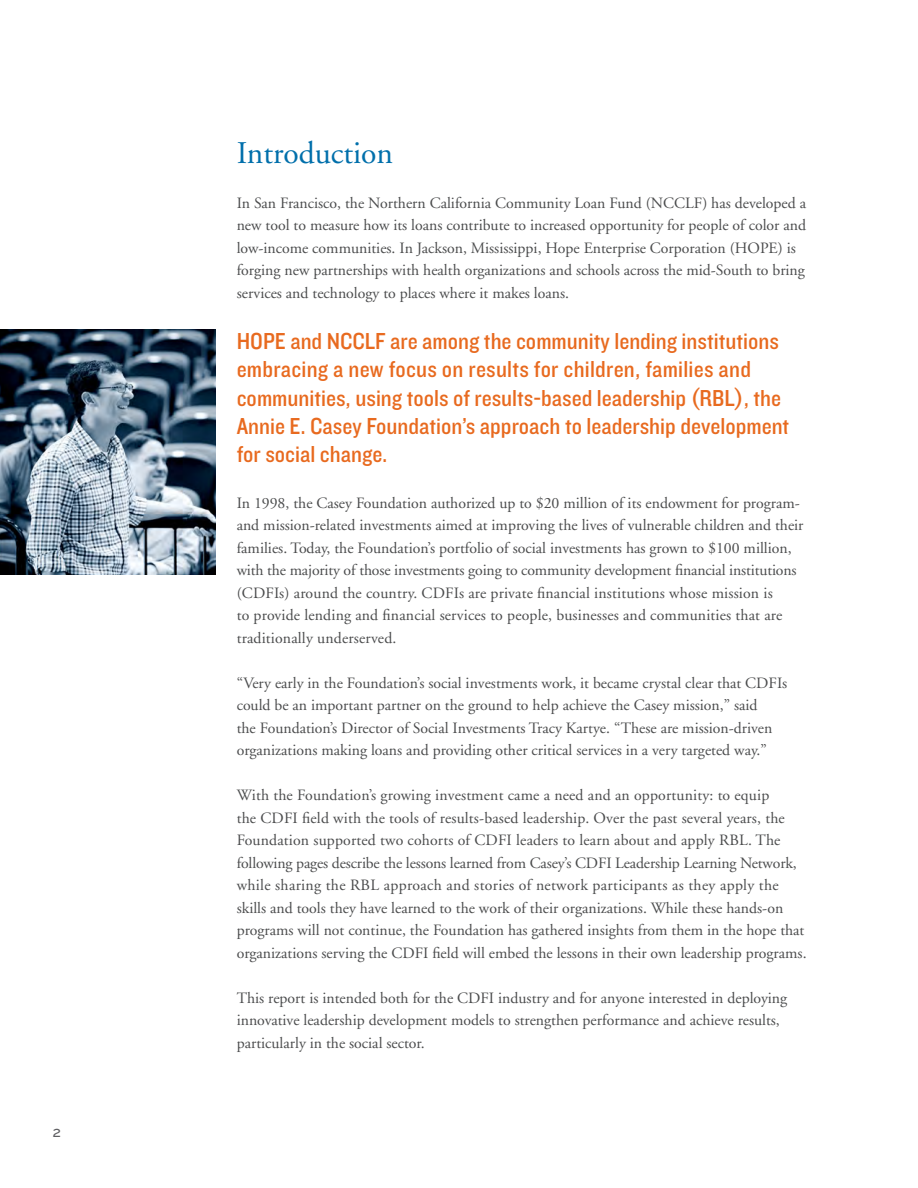
<style>
.page{position:relative;width:918px;height:1188px;background:#fff}
.page>*{position:absolute;margin:0;border:0;box-sizing:border-box;transform-origin:0 0}
.t1{font:31.5px "Adobe Garamond";color:#006fab}
.t2{font:24px/28.5px "Knockout 30 Junior Welterwt";color:#e86a1f}
.t3{font:15.75px/22.5px "Adobe Garamond";color:#4b4c4d}
.t4{font:12px "Knockout 33 Junior Heviwt";color:#5f5f62}
</style>
<div class="page">
<img style="left:0;top:330px;width:216px;height:245px">
<p class="t4" style="left:53px;top:1125px;width:9px">2</p>
<p class="t1" style="left:237px;top:136px;width:158px">Introduction</p>
<p class="t3" style="left:237px;top:192px;width:571px">In San Francisco, the Northern California Community Loan Fund (NCCLF) has developed a new tool to measure how its loans contribute to increased opportunity for people of color and low-income communities. In Jackson, Mississippi, Hope Enterprise Corporation (HOPE) is forging new partnerships with health organizations and schools across the mid-South to bring services and technology to places where it makes loans.</p>
<p class="t2" style="left:237px;top:325px;width:554px">HOPE and NCCLF are among the community lending institutions embracing a new focus on results for children, families and communities, using tools of results-based leadership (RBL), the Annie E. Casey Foundation’s approach to leadership development for social change.</p>
<p class="t3" style="left:237px;top:492px;width:568px">In 1998, the Casey Foundation authorized up to $20 million of its endowment for program&shy;and mission-related investments aimed at improving the lives of vulnerable children and their families. Today, the Foundation’s portfolio of social investments has grown to $100 million, with the majority of those investments going to community development financial institutions (CDFIs) around the country. CDFIs are private financial institutions whose mission is<br>to provide lending and financial services to people, businesses and communities that are traditionally underserved.</p>
<p class="t3" style="left:237px;top:672px;width:552px">“Very early in the Foundation’s social investments work, it became crystal clear that CDFIs could be an important partner on the ground to help achieve the Casey mission,” said<br>the Foundation’s Director of Social Investments Tracy Kartye. “These are mission-driven organizations making loans and providing other critical services in a very targeted way.”</p>
<p class="t3" style="left:237px;top:784px;width:571px">With the Foundation’s growing investment came a need and an opportunity: to equip<br>the CDFI field with the tools of results-based leadership. Over the past several years, the Foundation supported two cohorts of CDFI leaders to learn about and apply RBL. The following pages describe the lessons learned from Casey’s CDFI Leadership Learning Network, while sharing the RBL approach and stories of network participants as they apply the skills and tools they have learned to the work of their organizations. While these hands-on programs will not continue, the Foundation has gathered insights from them in the hope that organizations serving the CDFI field will embed the lessons in their own leadership programs.</p>
<p class="t3" style="left:237px;top:987px;width:552px">This report is intended both for the CDFI industry and for anyone interested in deploying innovative leadership development models to strengthen performance and achieve results, particularly in the social sector.</p>
</div>
